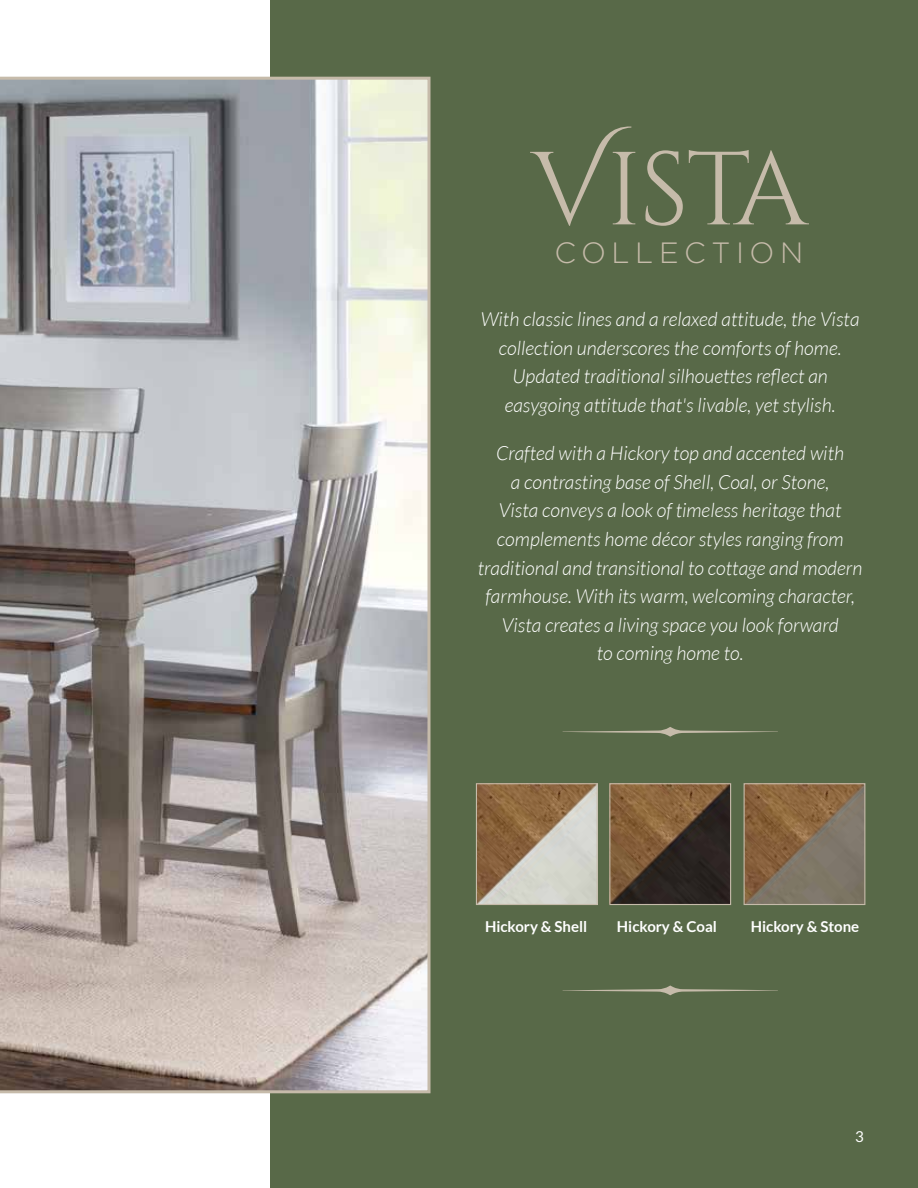
<style>
.page{position:relative;width:918px;height:1188px;background:#fff}
.page>*{position:absolute;margin:0;border:0;box-sizing:border-box;transform-origin:0 0}
.t1{font:103.65px "Cinzel Decorative";letter-spacing:-.02em;color:#c6bbaa}
.t2{font:300 29.4px "Gotham";letter-spacing:.19em;color:#c6bbaa}
.t3{font:italic 300 19.5px/28.5px "Lato";color:#fff;text-align:center}
.t4{font:700 15px "Lato";color:#fff}
.t5{font:15px "Lato";color:#fff}
</style>
<div class="page">
<div style="left:270px;top:0;width:648px;height:1188px;background:#586948"></div>
<svg style="left:0;top:77px;width:430px;height:1016px"></svg>
<img style="left:746px;top:785px;width:117px;height:118px">
<div style="left:744px;top:783px;width:121px;height:122px;border:1px solid #c6bbaa"></div>
<img style="left:611px;top:785px;width:118px;height:118px">
<div style="left:609px;top:783px;width:122px;height:122px;border:1px solid #c6bbaa"></div>
<svg style="left:563px;top:727px;width:215px;height:10px"></svg>
<svg style="left:563px;top:986px;width:215px;height:9px"></svg>
<img style="left:478px;top:785px;width:118px;height:118px">
<div style="left:476px;top:783px;width:122px;height:122px;border:1px solid #c6bbaa"></div>
<h1 class="t1" style="left:531px;top:126px;width:278px">Vista</h1>
<h2 class="t2" style="left:554px;top:237px;width:250px">COLLECTION</h2>
<p class="t3" style="left:481px;top:306px;width:380px">With classic lines and a relaxed attitude, the Vista collection underscores the comforts of home.<br>Updated traditional silhouettes reflect an easygoing attitude that's livable, yet stylish.</p>
<p class="t3" style="left:478px;top:440px;width:386px">Crafted with a Hickory top and accented with<br>a contrasting base of Shell, Coal, or Stone,<br>Vista conveys a look of timeless heritage that complements home décor styles ranging from traditional and transitional to cottage and modern farmhouse. With its warm, welcoming character, Vista creates a living space you look forward<br>to coming home to.</p>
<p class="t4" style="left:485px;top:917px;width:104px">Hickory &amp; Shell</p>
<p class="t4" style="left:617px;top:917px;width:101px">Hickory &amp; Coal</p>
<p class="t4" style="left:751px;top:917px;width:110px">Hickory &amp; Stone</p>
<p class="t5" style="left:855px;top:1128px;width:10px">3</p>
</div>
